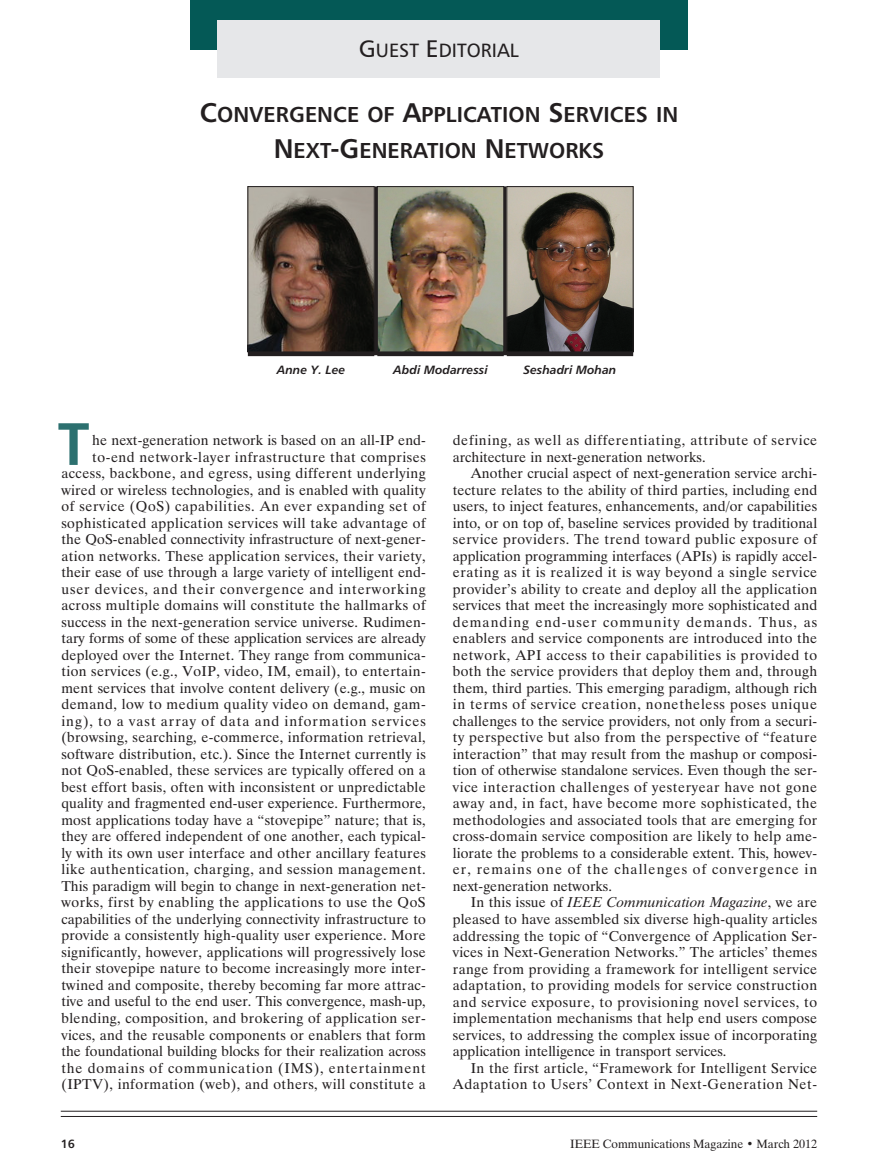
<style>
.page{position:relative;width:878px;height:1175px;background:#fff}
.page>*{position:absolute;margin:0;border:0;box-sizing:border-box;transform-origin:0 0}
.t1{font:60px "Humanist 777 BT Bold B";color:#2c706f}
.t2{font:21.6px/36px "Humanist 777 BT Bold B";color:#231f20;text-align:center}
.t3{font:19.2px "Humanist 777 BT Roman B";color:#231f20}
.t4{font:14.25px/16.5px "Dutch 801 BT";letter-spacing:.02em;color:#231f20;text-align:right}
.t5{font:14.25px/16.5px "Dutch 801 BT";letter-spacing:.05em;color:#231f20}
.t6{font:12px "Dutch 801 BT";color:#231f20}
.t7{font:12px "Humanist 777 BT Bold Italic B";color:#231f20}
.t8{font:12px "Humanist 777 BT Bold B";color:#231f20}
.s1{font-size:24px}
.s2{font-size:27px}
.s3{font-style:italic}
</style>
<div class="page">
<hr style="left:61px;top:1116px;width:756px;height:1px;background:#231f20">
<hr style="left:61px;top:1110px;width:756px;height:1px;background:#231f20">
<div style="left:190px;top:0;width:497px;height:50px;background:#045956"></div>
<div style="left:217px;top:20px;width:442px;height:58px;background:#e6e7e9"></div>
<div style="left:501px;top:186px;width:9px;height:169px;background:#231f20"></div>
<div style="left:377px;top:350px;width:126px;height:6px;background:#231f20"></div>
<div style="left:248px;top:350px;width:126px;height:6px;background:#231f20"></div>
<svg style="left:374px;top:186px;width:3px;height:169px"></svg>
<img style="left:379px;top:188px;width:123px;height:162px">
<div style="left:377px;top:186px;width:127px;height:166px;border:1px solid #231f20"></div>
<img style="left:250px;top:188px;width:122px;height:162px">
<div style="left:248px;top:186px;width:126px;height:166px;border:1px solid #231f20"></div>
<div style="left:506px;top:350px;width:127px;height:6px;background:#231f20"></div>
<img style="left:508px;top:188px;width:123px;height:162px">
<div style="left:506px;top:186px;width:127px;height:166px;border:1px solid #231f20"></div>
<h3 class="t3" style="left:358px;top:43px;width:161px"><span class="s1">G</span>UEST <span class="s1">E</span>DITORIAL</h3>
<h2 class="t2" style="left:200px;top:99px;width:480px"><span class="s2">C</span>ONVERGENCE OF <span class="s2">A</span>PPLICATION <span class="s2">S</span>ERVICES IN<br><span class="s2">N</span>EXT<span class="s2">-G</span>ENERATION <span class="s2">N</span>ETWORKS</h2>
<p class="t7" style="left:277px;top:365px;width:70px">Anne Y. Lee</p>
<p class="t7" style="left:393px;top:365px;width:96px">Abdi Modarressi</p>
<p class="t7" style="left:523px;top:365px;width:94px">Seshadri Mohan</p>
<h1 class="t1" style="left:58px;top:420px;width:33px">T</h1>
<p class="t4" style="left:61px;top:433px;width:366px">he next-generation network is based on an all-IP end&shy;to-end network-layer infrastructure that comprises access, backbone, and egress, using different underlying wired or wireless technologies, and is enabled with quality of service (QoS) capabilities. An ever expanding set of sophisticated application services will take advantage of the QoS-enabled connectivity infrastructure of next-gener&shy;ation networks. These application services, their variety, their ease of use through a large variety of intelligent end&shy;user devices, and their convergence and interworking across multiple domains will constitute the hallmarks of success in the next-generation service universe. Rudimen&shy;tary forms of some of these application services are already deployed over the Internet. They range from communica&shy;tion services (e.g., VoIP, video, IM, email), to entertain&shy;ment services that involve content delivery (e.g., music on demand, low to medium quality video on demand, gam&shy;ing), to a vast array of data and information services (browsing, searching, e-commerce, information retrieval, software distribution, etc.). Since the Internet currently is not QoS-enabled, these services are typically offered on a best effort basis, often with inconsistent or unpredictable quality and fragmented end-user experience. Furthermore, most applications today have a “stovepipe” nature; that is, they are offered independent of one another, each typical&shy;ly with its own user interface and other ancillary features like authentication, charging, and session management.<br>This paradigm will begin to change in next-generation net&shy;works, first by enabling the applications to use the QoS capabilities of the underlying connectivity infrastructure to provide a consistently high-quality user experience. More significantly, however, applications will progressively lose their stovepipe nature to become increasingly more inter&shy;twined and composite, thereby becoming far more attrac&shy;tive and useful to the end user. This convergence, mash-up, blending, composition, and brokering of application ser&shy;vices, and the reusable components or enablers that form the foundational building blocks for their realization across the domains of communication (IMS), entertainment (IPTV), information (web), and others, will constitute a</p>
<p class="t5" style="left:453px;top:433px;width:366px">defining, as well as differentiating, attribute of service architecture in next-generation networks.</p>
<p class="t4" style="left:453px;top:466px;width:366px;text-align:justify;text-indent:18px">Another crucial aspect of next-generation service archi&shy;tecture relates to the ability of third parties, including end users, to inject features, enhancements, and/or capabilities into, or on top of, baseline services provided by traditional service providers. The trend toward public exposure of application programming interfaces (APIs) is rapidly accel&shy;erating as it is realized it is way beyond a single service provider’s ability to create and deploy all the application services that meet the increasingly more sophisticated and demanding end-user community demands. Thus, as enablers and service components are introduced into the network, API access to their capabilities is provided to both the service providers that deploy them and, through them, third parties. This emerging paradigm, although rich in terms of service creation, nonetheless poses unique challenges to the service providers, not only from a securi&shy;ty perspective but also from the perspective of “feature interaction” that may result from the mashup or composi&shy;tion of otherwise standalone services. Even though the ser&shy;vice interaction challenges of yesteryear have not gone away and, in fact, have become more sophisticated, the methodologies and associated tools that are emerging for cross-domain service composition are likely to help ame&shy;liorate the problems to a considerable extent. This, howev&shy;er, remains one of the challenges of convergence in next-generation networks.</p>
<p class="t4" style="left:453px;top:895px;width:366px;text-align:justify;text-indent:18px">In this issue of <span class="s3">IEEE Communication Magazine</span>, we are pleased to have assembled six diverse high-quality articles addressing the topic of “Convergence of Application Ser&shy;vices in Next-Generation Networks.” The articles’ themes range from providing a framework for intelligent service adaptation, to providing models for service construction and service exposure, to provisioning novel services, to implementation mechanisms that help end users compose services, to addressing the complex issue of incorporating application intelligence in transport services.</p>
<p class="t4" style="left:453px;top:1060px;width:366px">In the first article, “Framework for Intelligent Service<br>Adaptation to Users’ Context in Next-Generation Net-</p>
<p class="t8" style="left:61px;top:1139px;width:16px">16</p>
<p class="t6" style="left:570px;top:1139px;width:248px">IEEE Communications Magazine • March 2012</p>
</div>
